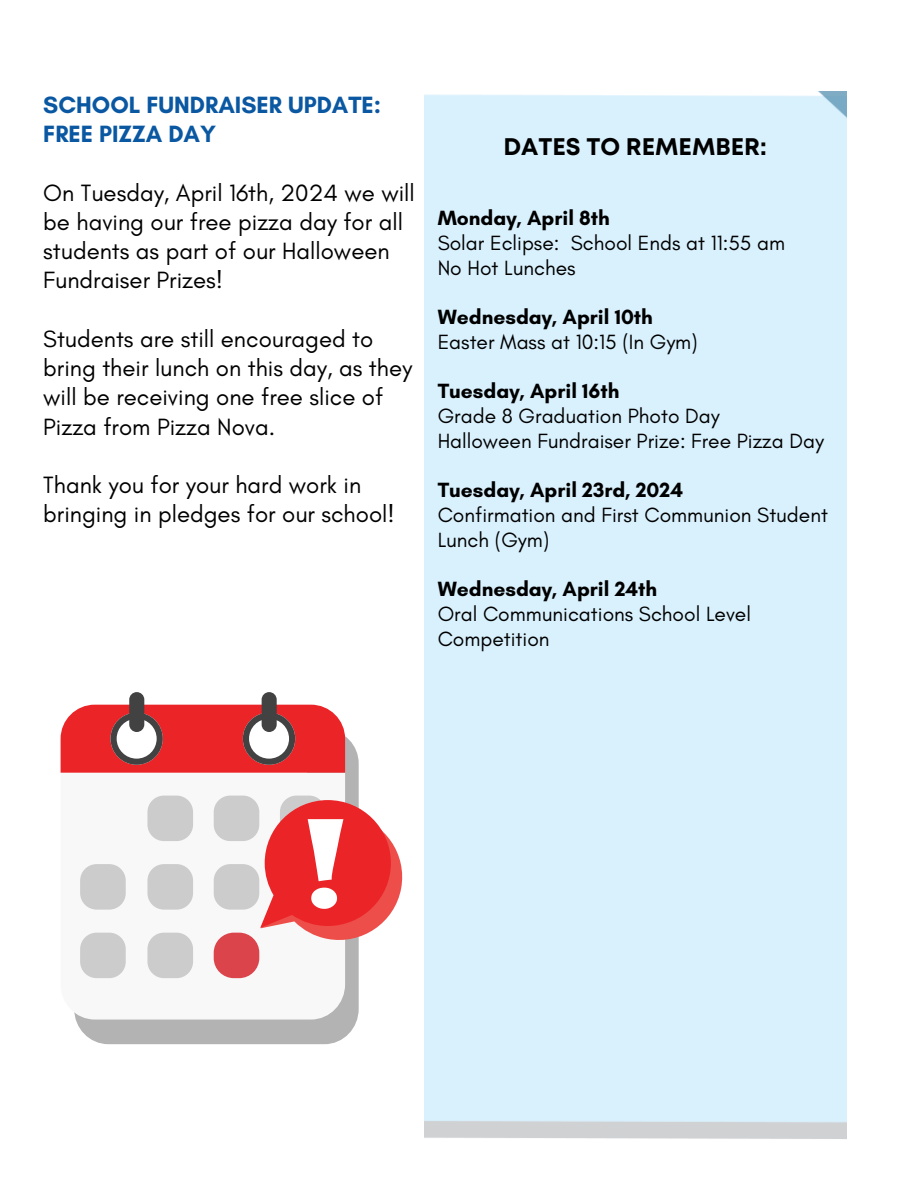
<style>
.page{position:relative;width:918px;height:1188px;background:#fff}
.page>*{position:absolute;margin:0;border:0;box-sizing:border-box;transform-origin:0 0}
.t1{font:24px/29.2px "Glacial Indifference";color:#000}
.t2{font:700 24px/29.2px "Glacial Indifference";color:#0a57a2}
.t3{font:700 24px "Mont";color:#000}
.t4{font:21px/24.8px "Glacial Indifference";color:#000}
.t5{font:700 21px "Glacial Indifference";color:#000}
</style>
<div class="page">
<svg style="left:76px;top:736px;width:283px;height:308px;fill:#b3b3b3"></svg>
<svg style="left:74px;top:773px;width:271px;height:247px"></svg>
<svg style="left:61px;top:705px;width:284px;height:68px"></svg>
<div style="left:129px;top:692px;width:15px;height:40px;background:#424242;border-radius:8px"></div>
<div style="left:262px;top:692px;width:15px;height:40px;background:#424242;border-radius:8px"></div>
<div style="left:147px;top:796px;width:46px;height:45px;background:#ccc;border-radius:16px"></div>
<div style="left:214px;top:796px;width:45px;height:45px;background:#ccc;border-radius:16px"></div>
<div style="left:280px;top:796px;width:46px;height:45px;background:#ccc;border-radius:16px"></div>
<div style="left:147px;top:864px;width:46px;height:46px;background:#ccc;border-radius:16px"></div>
<div style="left:80px;top:864px;width:46px;height:46px;background:#ccc;border-radius:16px"></div>
<div style="left:147px;top:933px;width:46px;height:45px;background:#ccc;border-radius:16px"></div>
<div style="left:214px;top:933px;width:45px;height:45px;background:#db444a;border-radius:20px"></div>
<div style="left:80px;top:933px;width:46px;height:45px;background:#ccc;border-radius:16px"></div>
<div style="left:214px;top:864px;width:45px;height:46px;background:#ccc;border-radius:16px"></div>
<svg style="left:260px;top:800px;width:143px;height:145px"></svg>
<p class="t2" style="left:43px;top:90px;width:340px">SCHOOL FUNDRAISER UPDATE:<br>FREE PIZZA DAY</p>
<p class="t1" style="left:43px;top:178px;width:373px">On Tuesday, April 16th, 2024 we will be having our free pizza day for all students as part of our Halloween<br>Fundraiser Prizes!</p>
<p class="t1" style="left:43px;top:324px;width:371px">Students are still encouraged to bring their lunch on this day, as they will be receiving one free slice of<br>Pizza from Pizza Nova.</p>
<p class="t1" style="left:43px;top:470px;width:353px">Thank you for your hard work in bringing in pledges for our school!</p>
<p class="t3" style="left:503px;top:138px;width:265px">DATES TO REMEMBER:</p>
<p class="t5" style="left:438px;top:205px;width:174px">Monday, April 8th</p>
<p class="t4" style="left:438px;top:230px;width:349px">Solar Eclipse: School Ends at 11:55 am<br>No Hot Lunches</p>
<p class="t5" style="left:438px;top:304px;width:217px">Wednesday, April 10th</p>
<p class="t4" style="left:438px;top:329px;width:262px">Easter Mass at 10:15 (In Gym)</p>
<p class="t5" style="left:438px;top:378px;width:183px">Tuesday, April 16th</p>
<p class="t4" style="left:438px;top:403px;width:388px">Grade 8 Graduation Photo Day<br>Halloween Fundraiser Prize: Free Pizza Day</p>
<p class="t5" style="left:438px;top:477px;width:247px">Tuesday, April 23rd, 2024</p>
<p class="t4" style="left:438px;top:502px;width:392px">Confirmation and First Communion Student<br>Lunch (Gym)</p>
<p class="t5" style="left:438px;top:576px;width:221px">Wednesday, April 24th</p>
<p class="t4" style="left:438px;top:601px;width:315px">Oral Communications School Level<br>Competition</p>
</div>
